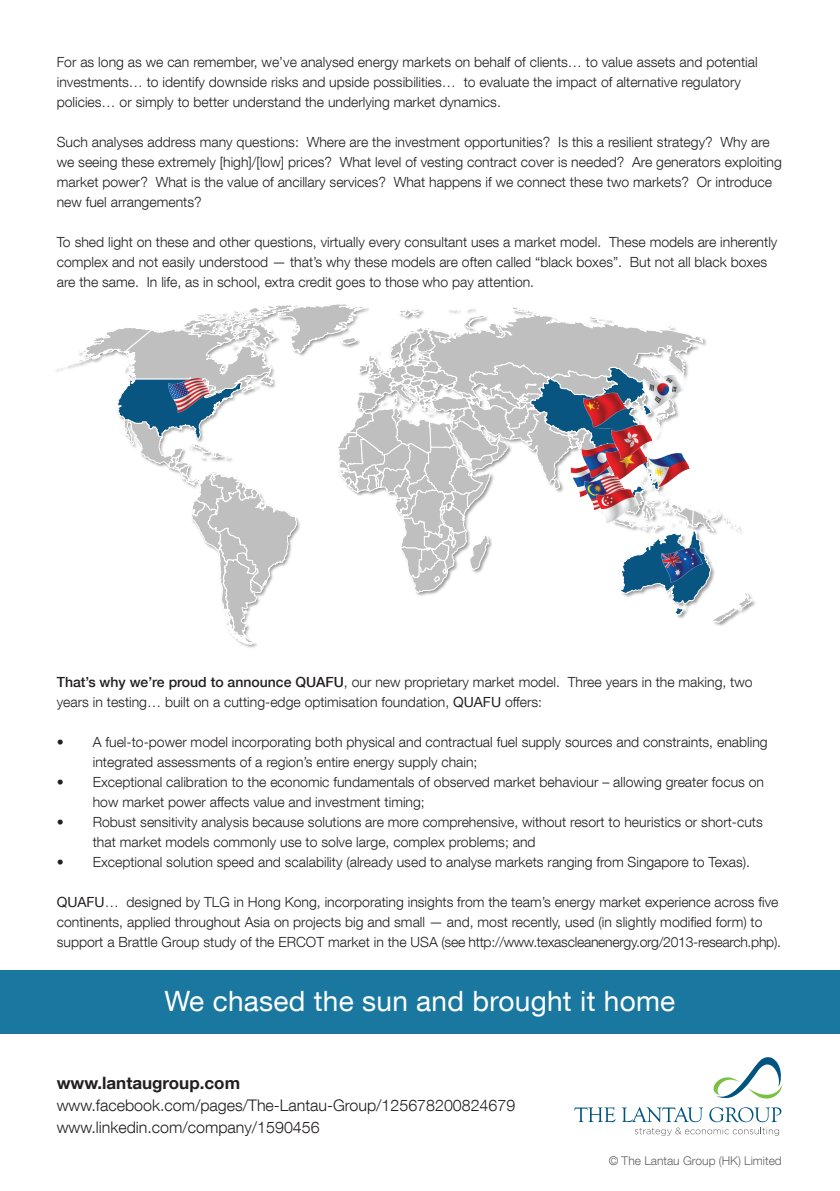
<style>
.page{position:relative;width:840px;height:1191px;background:#fff}
.page>*{position:absolute;margin:0;border:0;box-sizing:border-box;transform-origin:0 0}
.t1{font:28px "Helvetica Neue LT Com";letter-spacing:.01em;color:#fff}
.t2{font:700 17px "Helvetica Neue LT Com";color:#231f20}
.t3{font:300 16px/22px "Helvetica Neue LT Com";color:#231f20}
.t4{font:300 14px/20px "Helvetica Neue LT Com";color:#231f20}
.t5{font:300 12px "Helvetica Neue LT Com";color:#636366}
.s1{font-weight:500}
.s2{font-weight:400}
</style>
<div class="page">
<svg style="left:56px;top:304px;width:695px;height:340px"></svg>
<div style="left:0;top:969px;width:839px;height:64px;background:#1a77a0"></div>
<svg style="left:574px;top:1107px;width:41px;height:15px"></svg>
<svg style="left:621px;top:1107px;width:160px;height:28px"></svg>
<svg style="left:713px;top:1057px;width:69px;height:41px"></svg>
<img style="left:659px;top:545px;width:44px;height:38px">
<img style="left:582px;top:391px;width:43px;height:38px">
<img style="left:641px;top:373px;width:43px;height:37px">
<img style="left:646px;top:450px;width:43px;height:38px">
<img style="left:167px;top:375px;width:43px;height:37px">
<img style="left:569px;top:460px;width:14px;height:37px">
<img style="left:580px;top:441px;width:29px;height:37px">
<img style="left:604px;top:444px;width:43px;height:37px">
<img style="left:609px;top:423px;width:44px;height:37px">
<img style="left:583px;top:474px;width:43px;height:37px">
<img style="left:595px;top:486px;width:43px;height:37px">
<p class="t4" style="left:57px;top:51px;width:702px">For as long as we can remember, we’ve analysed energy markets on behalf of clients… to value assets and potential investments… to identify downside risks and upside possibilities… to evaluate the impact of alternative regulatory policies… or simply to better understand the underlying market dynamics.</p>
<p class="t4" style="left:57px;top:131px;width:726px">Such analyses address many questions: Where are the investment opportunities? Is this a resilient strategy? Why are we seeing these extremely [high]/[low] prices? What level of vesting contract cover is needed? Are generators exploiting market power? What is the value of ancillary services? What happens if we connect these two markets? Or introduce new fuel arrangements?</p>
<p class="t4" style="left:57px;top:231px;width:721px">To shed light on these and other questions, virtually every consultant uses a market model. These models are inherently complex and not easily understood — that’s why these models are often called “black boxes”. But not all black boxes are the same. In life, as in school, extra credit goes to those who pay attention.</p>
<p class="t4" style="left:57px;top:671px;width:697px"><span class="s1">That’s why we’re proud to announce QUAFU</span>, our new proprietary market model. Three years in the making, two years in testing… built on a cutting-edge optimisation foundation, <span class="s2">QUAFU</span> offers:</p>
<p class="t4" style="left:93px;top:731px;width:676px;text-indent:-36px">• A fuel-to-power model incorporating both physical and contractual fuel supply sources and constraints, enabling integrated assessments of a region’s entire energy supply chain;</p>
<p class="t4" style="left:93px;top:771px;width:672px;text-indent:-36px">• Exceptional calibration to the economic fundamentals of observed market behaviour – allowing greater focus on how market power affects value and investment timing;</p>
<p class="t4" style="left:93px;top:811px;width:671px;text-indent:-36px">• Robust sensitivity analysis because solutions are more comprehensive, without resort to heuristics or short-cuts that market models commonly use to solve large, complex problems; and</p>
<p class="t4" style="left:57px;top:852px;width:694px">• Exceptional solution speed and scalability (already used to analyse markets ranging from Singapore to Texas).</p>
<p class="t4" style="left:57px;top:892px;width:725px"><span class="s2">QUAFU</span>… designed by TLG in Hong Kong, incorporating insights from the team’s energy market experience across five continents, applied throughout Asia on projects big and small — and, most recently, used (in slightly modified form) to support a Brattle Group study of the ERCOT market in the USA (see http://www.texascleanenergy.org/2013-research.php).</p>
<h1 class="t1" style="left:164px;top:984px;width:512px">We chased the sun and brought it home</h1>
<p class="t2" style="left:57px;top:1072px;width:185px">www.lantaugroup.com</p>
<p class="t3" style="left:57px;top:1093px;width:459px">www.facebook.com/pages/The-Lantau-Group/125678200824679 www.linkedin.com/company/1590456</p>
<p class="t5" style="left:608px;top:1153px;width:174px">© The Lantau Group (HK) Limited</p>
</div>
